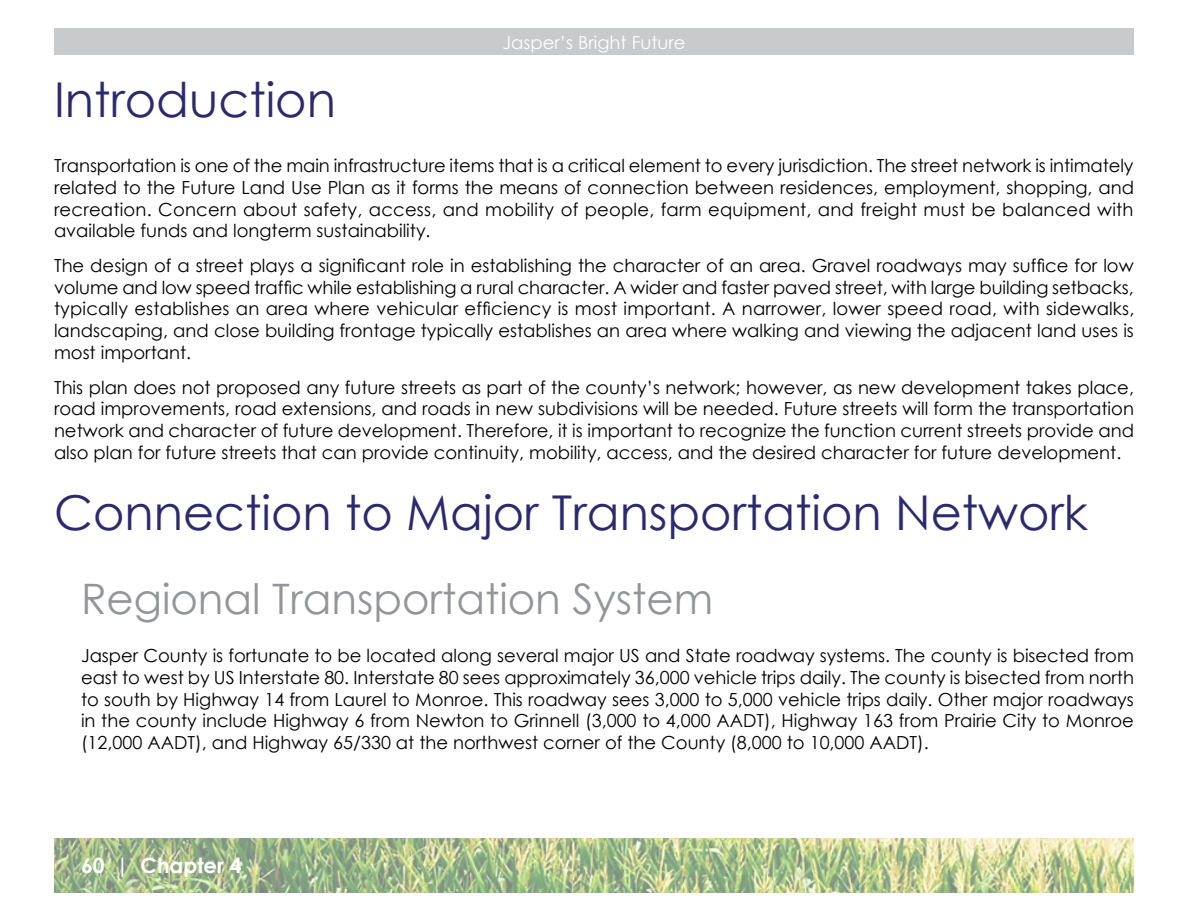
<style>
.page{position:relative;width:1188px;height:918px;background:#fff}
.page>*{position:absolute;margin:0;border:0;box-sizing:border-box;transform-origin:0 0}
.t1{font:48px "Century Gothic";color:#2c2a6f}
.t2{font:42px "Century Gothic";color:#939598}
.t3{font:700 21px "Century Gothic";color:#fff}
.t4{font:18px/21.6px "Century Gothic";color:#000;text-align:justify}
.t5{font:18px "Century Gothic";color:#fff}
</style>
<div class="page">
<img style="left:54px;top:838px;width:1080px;height:54px">
<div style="left:54px;top:28px;width:1080px;height:28px;background:#c9cacb"></div>
<h1 class="t1" style="left:54px;top:66px;width:283px">Introduction</h1>
<p class="t5" style="left:503px;top:30px;width:185px">Jasper’s Bright Future</p>
<p class="t4" style="left:54px;top:155px;width:1082px">Transportation is one of the main infrastructure items that is a critical element to every jurisdiction. The street network is intimately related to the Future Land Use Plan as it forms the means of connection between residences, employment, shopping, and recreation. Concern about safety, access, and mobility of people, farm equipment, and freight must be balanced with available funds and longterm sustainability.</p>
<p class="t4" style="left:54px;top:255px;width:1082px">The design of a street plays a significant role in establishing the character of an area. Gravel roadways may suffice for low volume and low speed traffic while establishing a rural character. A wider and faster paved street, with large building setbacks, typically establishes an area where vehicular efficiency is most important. A narrower, lower speed road, with sidewalks, landscaping, and close building frontage typically establishes an area where walking and viewing the adjacent land uses is most important.</p>
<p class="t4" style="left:54px;top:376px;width:1082px">This plan does not proposed any future streets as part of the county’s network; however, as new development takes place, road improvements, road extensions, and roads in new subdivisions will be needed. Future streets will form the transportation network and character of future development. Therefore, it is important to recognize the function current streets provide and also plan for future streets that can provide continuity, mobility, access, and the desired character for future development.</p>
<h1 class="t1" style="left:54px;top:479px;width:1036px">Connection to Major Transportation Network</h1>
<h2 class="t2" style="left:81px;top:569px;width:634px">Regional Transportation System</h2>
<p class="t4" style="left:81px;top:645px;width:1055px">Jasper County is fortunate to be located along several major US and State roadway systems. The county is bisected from east to west by US Interstate 80. Interstate 80 sees approximately 36,000 vehicle trips daily. The county is bisected from north to south by Highway 14 from Laurel to Monroe. This roadway sees 3,000 to 5,000 vehicle trips daily. Other major roadways in the county include Highway 6 from Newton to Grinnell (3,000 to 4,000 AADT), Highway 163 from Prairie City to Monroe (12,000 AADT), and Highway 65/330 at the northwest corner of the County (8,000 to 10,000 AADT).</p>
<p class="t3" style="left:81px;top:850px;width:162px">60 | Chapter 4</p>
</div>
